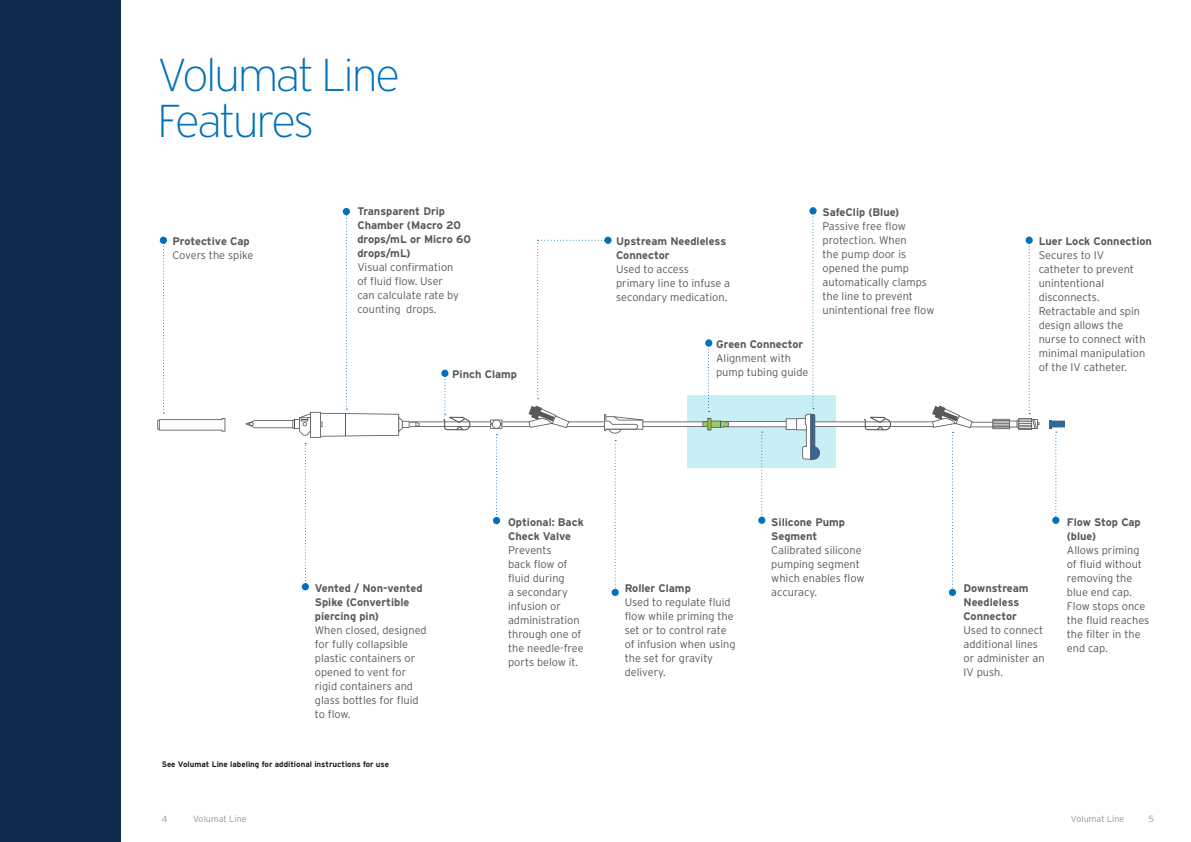
<style>
.page{position:relative;width:1191px;height:842px;background:#fff}
.page>*{position:absolute;margin:0;border:0;box-sizing:border-box;transform-origin:0 0}
.t1{font:200 46px/46px "Interstate";letter-spacing:-.05em;color:#0071bb}
.t2{font:300 11px/14px "Interstate";color:#57585a}
.t3{font:700 11px/14px "Interstate";color:#57585a}
.t4{font:300 9px "Interstate";color:#939598}
.t5{font:700 8px "Interstate";color:#231f20}
.s1{font-weight:700}
</style>
<div class="page">
<div style="left:0;top:0;width:120px;height:842px;background:#11294b"></div>
<svg style="left:157px;top:243px;width:68px;height:189px"></svg>
<div style="left:160px;top:237px;width:7px;height:7px;background:#0071bb;border-radius:50%"></div>
<svg style="left:1049px;top:420px;width:15px;height:103px"></svg>
<div style="left:1052px;top:517px;width:7px;height:7px;background:#0071bb;border-radius:50%"></div>
<svg style="left:245px;top:207px;width:794px;height:388px"></svg>
<div style="left:604px;top:237px;width:7px;height:7px;background:#0071bb;border-radius:50%"></div>
<p class="t1" style="left:157px;top:52px;width:244px">Volumat Line<br>Features</p>
<p class="t3" style="left:172px;top:234px;width:79px">Protective Cap</p>
<p class="t2" style="left:172px;top:248px;width:82px">Covers the spike</p>
<p class="t3" style="left:357px;top:204px;width:115px">Transparent Drip<br>Chamber (Macro 20 drops/mL or Micro 60 drops/mL)</p>
<p class="t2" style="left:357px;top:260px;width:103px">Visual confirmation of fluid flow. User can calculate rate by counting drops.</p>
<p class="t3" style="left:452px;top:367px;width:66px">Pinch Clamp</p>
<p class="t2" style="left:616px;top:234px;width:116px"><span class="s1">Upstream Needleless<br>Connector<br></span>Used to access primary line to infuse a secondary medication.</p>
<p class="t2" style="left:716px;top:337px;width:94px"><span class="s1">Green Connector<br></span>Alignment with pump tubing guide</p>
<p class="t2" style="left:822px;top:205px;width:113px"><span class="s1">SafeClip (Blue)<br></span>Passive free flow protection. When<br>the pump door is opened the pump automatically clamps the line to prevent unintentional free flow</p>
<p class="t2" style="left:1038px;top:234px;width:115px"><span class="s1">Luer Lock Connection<br></span>Secures to IV<br>catheter to prevent unintentional disconnects.<br>Retractable and spin design allows the nurse to connect with minimal manipulation of the IV catheter.</p>
<p class="t3" style="left:315px;top:581px;width:109px">Vented / Non-vented<br>Spike (Convertible piercing pin)</p>
<p class="t2" style="left:315px;top:623px;width:113px">When closed, designed for fully collapsible plastic containers or opened to vent for rigid containers and glass bottles for fluid to flow.</p>
<p class="t5" style="left:162px;top:760px;width:229px">See Volumat Line labeling for additional instructions for use</p>
<p class="t4" style="left:162px;top:814px;width:7px">4</p>
<p class="t4" style="left:193px;top:814px;width:55px">Volumat Line</p>
<p class="t2" style="left:508px;top:514px;width:77px"><span class="s1">Optional: Back<br>Check Valve<br></span>Prevents<br>back flow of fluid during<br>a secondary infusion or administration through one of the needle-free ports below it.</p>
<p class="t2" style="left:624px;top:581px;width:112px"><span class="s1">Roller Clamp<br></span>Used to regulate fluid flow while priming the set or to control rate of infusion when using the set for gravity delivery.</p>
<p class="t2" style="left:771px;top:514px;width:95px"><span class="s1">Silicone Pump<br>Segment<br></span>Calibrated silicone pumping segment which enables flow accuracy.</p>
<p class="t3" style="left:963px;top:581px;width:67px">Downstream</p>
<p class="t3" style="left:963px;top:595px;width:57px">Needleless<br>Connector</p>
<p class="t2" style="left:963px;top:623px;width:83px">Used to connect additional lines or administer an<br>IV push.</p>
<p class="t3" style="left:1066px;top:514px;width:75px">Flow Stop Cap (blue)</p>
<p class="t2" style="left:1066px;top:542px;width:84px">Allows priming of fluid without removing the blue end cap.<br>Flow stops once the fluid reaches the filter in the end cap.</p>
<p class="t4" style="left:1071px;top:814px;width:55px">Volumat Line</p>
<p class="t4" style="left:1148px;top:814px;width:7px">5</p>
</div>
